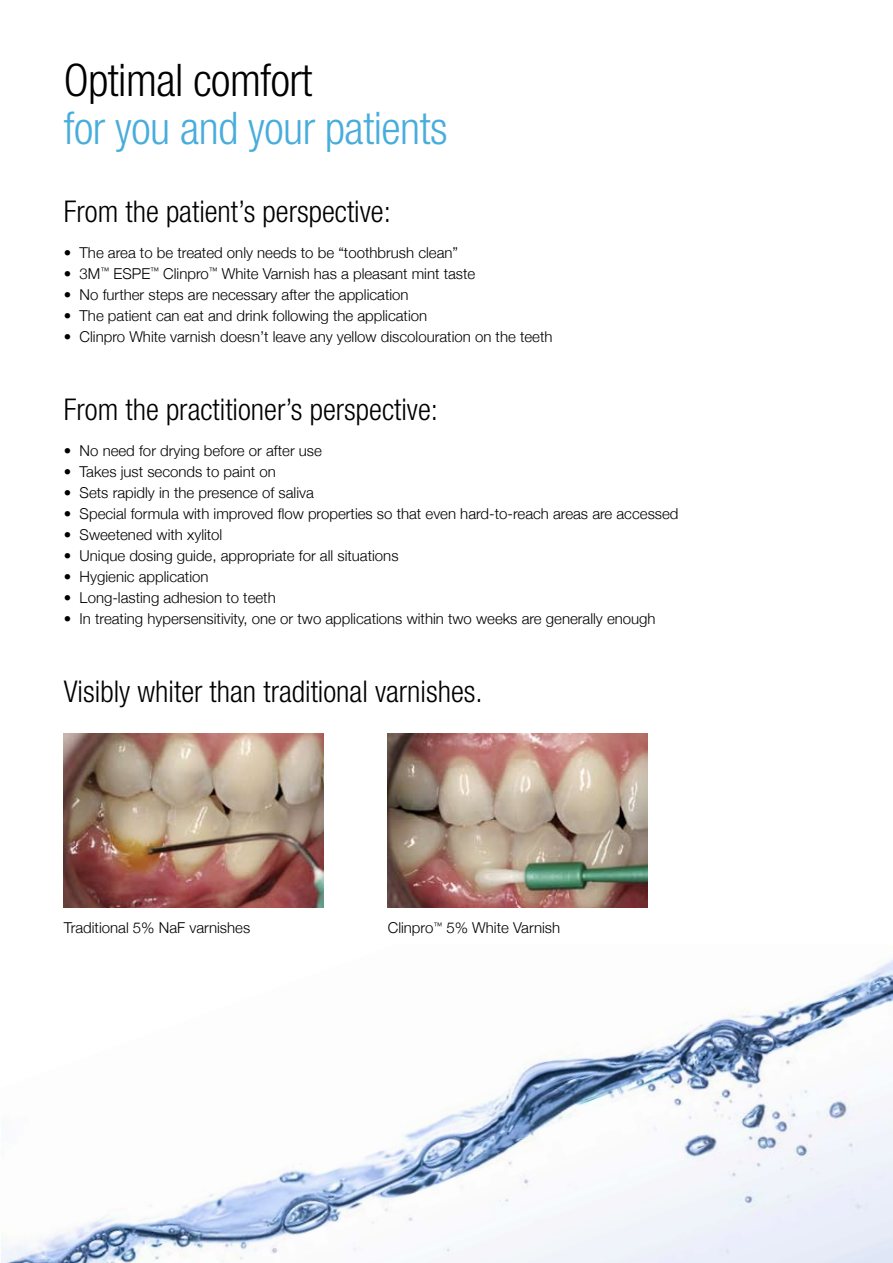
<style>
.page{position:relative;width:893px;height:1263px;background:#fff}
.page>*{position:absolute;margin:0;border:0;box-sizing:border-box;transform-origin:0 0}
.t1{font:300 condensed 45px "Helvetica Neue LT Std";letter-spacing:-.01em;color:#48addc}
.t2{font:300 condensed 45px "Helvetica Neue LT Std";letter-spacing:-.01em;color:#000}
.t3{font:300 condensed 30px "Helvetica Neue LT Std";color:#000}
.t4{font:300 15px "Helvetica Neue";color:#000}
</style>
<div class="page">
<img style="left:1px;top:958px;width:892px;height:305px">
<img style="left:64px;top:733px;width:259px;height:174px">
<img style="left:388px;top:733px;width:260px;height:174px">
<h1 class="t2" style="left:64px;top:54px;width:250px">Optimal comfort</h1>
<h1 class="t1" style="left:64px;top:102px;width:385px">for you and your patients</h1>
<h2 class="t3" style="left:64px;top:194px;width:329px">From the patient’s perspective:</h2>
<p class="t4" style="left:64px;top:243px;width:396px">• The area to be treated only needs to be “toothbrush clean”</p>
<p class="t4" style="left:64px;top:264px;width:413px">• 3M<sup>™</sup> ESPE<sup>™</sup> Clinpro<sup>™</sup> White Varnish has a pleasant mint taste</p>
<p class="t4" style="left:64px;top:285px;width:346px">• No further steps are necessary after the application</p>
<p class="t4" style="left:64px;top:306px;width:365px">• The patient can eat and drink following the application</p>
<p class="t4" style="left:64px;top:327px;width:490px">• Clinpro White varnish doesn’t leave any yellow discolouration on the teeth</p>
<h2 class="t3" style="left:64px;top:392px;width:376px">From the practitioner’s perspective:</h2>
<p class="t4" style="left:64px;top:441px;width:260px">• No need for drying before or after use</p>
<p class="t4" style="left:64px;top:462px;width:213px">• Takes just seconds to paint on</p>
<p class="t4" style="left:64px;top:483px;width:252px">• Sets rapidly in the presence of saliva</p>
<p class="t4" style="left:64px;top:504px;width:616px">• Special formula with improved flow properties so that even hard-to-reach areas are accessed</p>
<p class="t4" style="left:64px;top:525px;width:160px">• Sweetened with xylitol</p>
<p class="t4" style="left:64px;top:546px;width:336px">• Unique dosing guide, appropriate for all situations</p>
<p class="t4" style="left:64px;top:567px;width:146px">• Hygienic application</p>
<p class="t4" style="left:64px;top:588px;width:213px">• Long-lasting adhesion to teeth</p>
<p class="t4" style="left:64px;top:609px;width:593px">• In treating hypersensitivity, one or two applications within two weeks are generally enough</p>
<h2 class="t3" style="left:64px;top:674px;width:420px">Visibly whiter than traditional varnishes.</h2>
<p class="t4" style="left:64px;top:918px;width:188px">Traditional 5% NaF varnishes</p>
<p class="t4" style="left:388px;top:918px;width:174px">Clinpro<sup>™</sup> 5% White Varnish</p>
</div>
